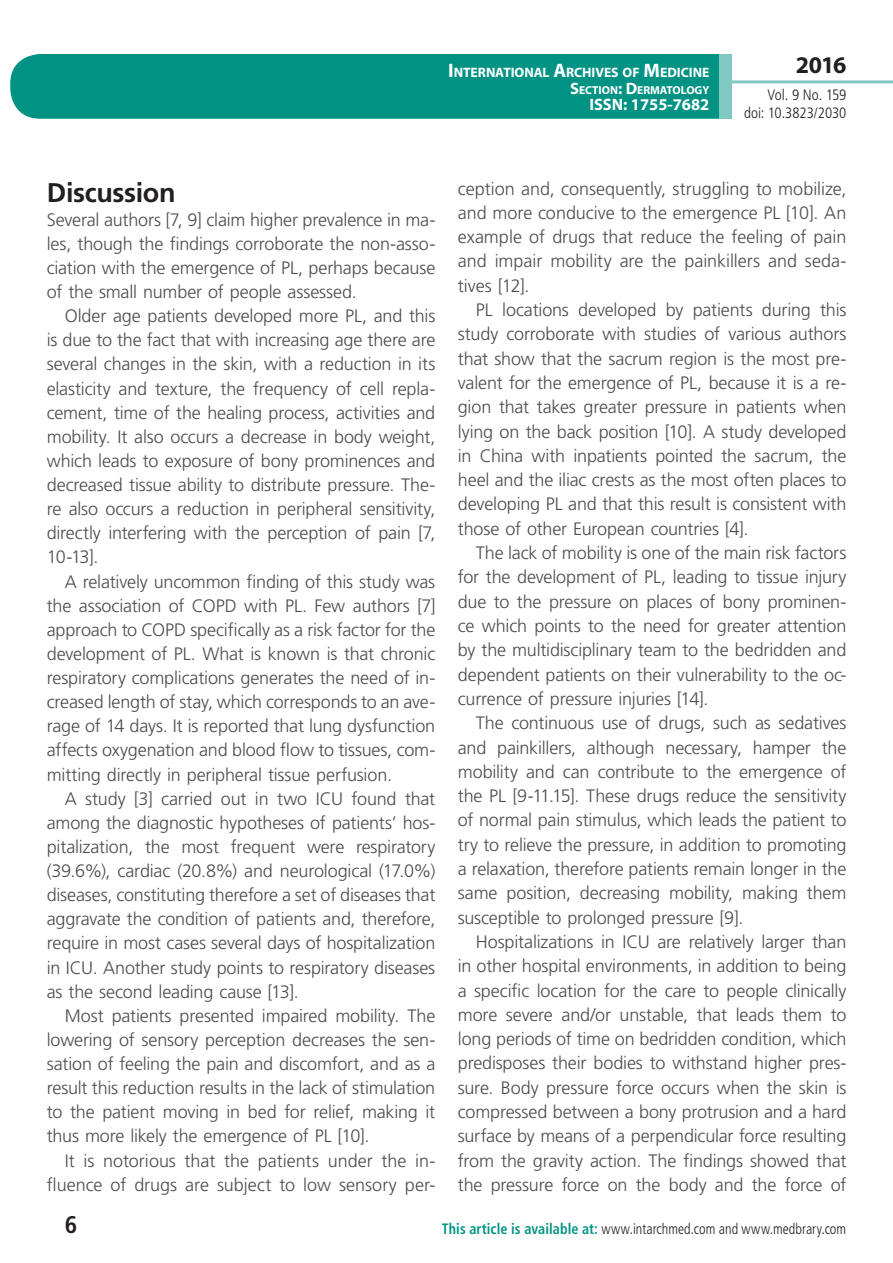
<style>
.page{position:relative;width:893px;height:1263px;background:#fff}
.page>*{position:absolute;margin:0;border:0;box-sizing:border-box;transform-origin:0 0}
.t1{font:700 27px "Frutiger LT Std";letter-spacing:-.015em;color:#231f20}
.t2{font:700 24px "Myriad Pro";color:#231f20}
.t3{font:700 condensed 24px "Frutiger LT Std";color:#231f20}
.t4{font:300 18px/24.3px "Frutiger LT Std";letter-spacing:-.01em;color:#4b4c4d;text-align:justify}
.t5{font:700 16.5px "Myriad Pro";color:#fff}
.t6{font:300 condensed 15px "Frutiger LT Std";color:#231f20;scale:.94 1}
.t7{font:300 condensed 15px/18px "Frutiger LT Std";color:#231f20;text-align:right}
.t8{font:700 13.65px "Myriad Pro";letter-spacing:-.005em;color:#fff}
.t9{font:700 11.55px "Myriad Pro";color:#fff}
.s1{font-size:19.5px}
.s2{font-size:16.5px}
.s3{font-weight:700;color:#009384}
</style>
<div class="page">
<div style="left:10px;top:54px;width:775px;height:65px;background:#009384;border-radius:30px"></div>
<div style="left:732px;top:0;width:161px;height:157px;background:#fff"></div>
<hr style="left:730px;top:80px;width:163px;height:3px;background:#80c9c2">
<div style="left:719px;top:54px;width:13px;height:65px;background:#80c9c2"></div>
<p class="t8" style="left:448px;top:64px;width:263px"><span class="s1">I</span>NTERNATIONAL <span class="s1">A</span>RCHIVES OF <span class="s1">M</span>EDICINE</p>
<p class="t9" style="left:570px;top:82px;width:141px"><span class="s2">S</span>ECTION<span class="s2">: D</span>ERMATOLOGY</p>
<p class="t5" style="left:589px;top:94px;width:122px">ISSN: 1755-7682</p>
<h2 class="t2" style="left:796px;top:49px;width:52px">2016</h2>
<p class="t7" style="left:744px;top:86px;width:104px">Vol. 9 No. 159 doi: 10.3823/2030</p>
<h1 class="t1" style="left:47px;top:176px;width:130px">Discussion</h1>
<p class="t4" style="left:47px;top:208px;width:390px">Several authors [7, 9] claim higher prevalence in ma&shy;les, though the findings corroborate the non-asso&shy;ciation with the emergence of PL, perhaps because of the small number of people assessed.</p>
<p class="t4" style="left:47px;top:304px;width:390px;text-indent:18px">Older age patients developed more PL, and this is due to the fact that with increasing age there are several changes in the skin, with a reduction in its elasticity and texture, the frequency of cell repla&shy;cement, time of the healing process, activities and mobility. It also occurs a decrease in body weight, which leads to exposure of bony prominences and decreased tissue ability to distribute pressure. The&shy;re also occurs a reduction in peripheral sensitivity, directly interfering with the perception of pain [7, 10-13].</p>
<p class="t4" style="left:47px;top:569px;width:390px;text-indent:18px">A relatively uncommon finding of this study was the association of COPD with PL. Few authors [7] approach to COPD specifically as a risk factor for the development of PL. What is known is that chronic respiratory complications generates the need of in&shy;creased length of stay, which corresponds to an ave&shy;rage of 14 days. It is reported that lung dysfunction affects oxygenation and blood flow to tissues, com&shy;mitting directly in peripheral tissue perfusion.</p>
<p class="t4" style="left:47px;top:787px;width:390px;text-indent:18px">A study [3] carried out in two ICU found that among the diagnostic hypotheses of patients’ hos&shy;pitalization, the most frequent were respiratory (39.6%), cardiac (20.8%) and neurological (17.0%) diseases, constituting therefore a set of diseases that aggravate the condition of patients and, therefore, require in most cases several days of hospitalization in ICU. Another study points to respiratory diseases as the second leading cause [13].</p>
<p class="t4" style="left:47px;top:1004px;width:390px;text-indent:18px">Most patients presented impaired mobility. The lowering of sensory perception decreases the sen&shy;sation of feeling the pain and discomfort, and as a result this reduction results in the lack of stimulation to the patient moving in bed for relief, making it thus more likely the emergence of PL [10].</p>
<p class="t4" style="left:47px;top:1148px;width:390px;text-align:right">It is notorious that the patients under the in&shy;fluence of drugs are subject to low sensory per-</p>
<p class="t4" style="left:458px;top:176px;width:390px">ception and, consequently, struggling to mobilize, and more conducive to the emergence PL [10]. An example of drugs that reduce the feeling of pain and impair mobility are the painkillers and seda&shy;tives [12].</p>
<p class="t4" style="left:458px;top:298px;width:390px;text-indent:18px">PL locations developed by patients during this study corroborate with studies of various authors that show that the sacrum region is the most pre&shy;valent for the emergence of PL, because it is a re&shy;gion that takes greater pressure in patients when lying on the back position [10]. A study developed in China with inpatients pointed the sacrum, the heel and the iliac crests as the most often places to developing PL and that this result is consistent with those of other European countries [4].</p>
<p class="t4" style="left:458px;top:541px;width:390px;text-indent:18px">The lack of mobility is one of the main risk factors for the development of PL, leading to tissue injury due to the pressure on places of bony prominen&shy;ce which points to the need for greater attention by the multidisciplinary team to the bedridden and dependent patients on their vulnerability to the oc&shy;currence of pressure injuries [14].</p>
<p class="t4" style="left:458px;top:711px;width:390px;text-indent:18px">The continuous use of drugs, such as sedatives and painkillers, although necessary, hamper the mobility and can contribute to the emergence of the PL [9-11.15]. These drugs reduce the sensitivity of normal pain stimulus, which leads the patient to try to relieve the pressure, in addition to promoting a relaxation, therefore patients remain longer in the same position, decreasing mobility, making them susceptible to prolonged pressure [9].</p>
<p class="t4" style="left:458px;top:930px;width:390px;text-indent:18px">Hospitalizations in ICU are relatively larger than in other hospital environments, in addition to being a specific location for the care to people clinically more severe and/or unstable, that leads them to long periods of time on bedridden condition, which predisposes their bodies to withstand higher pres&shy;sure. Body pressure force occurs when the skin is compressed between a bony protrusion and a hard surface by means of a perpendicular force resulting from the gravity action. The findings showed that the pressure force on the body and the force of</p>
<h2 class="t3" style="left:65px;top:1210px;width:14px">6</h2>
<p class="t6" style="left:442px;top:1220px;width:432px"><span class="s3">This article is available at:</span> www.intarchmed.com and www.medbrary.com</p>
</div>
